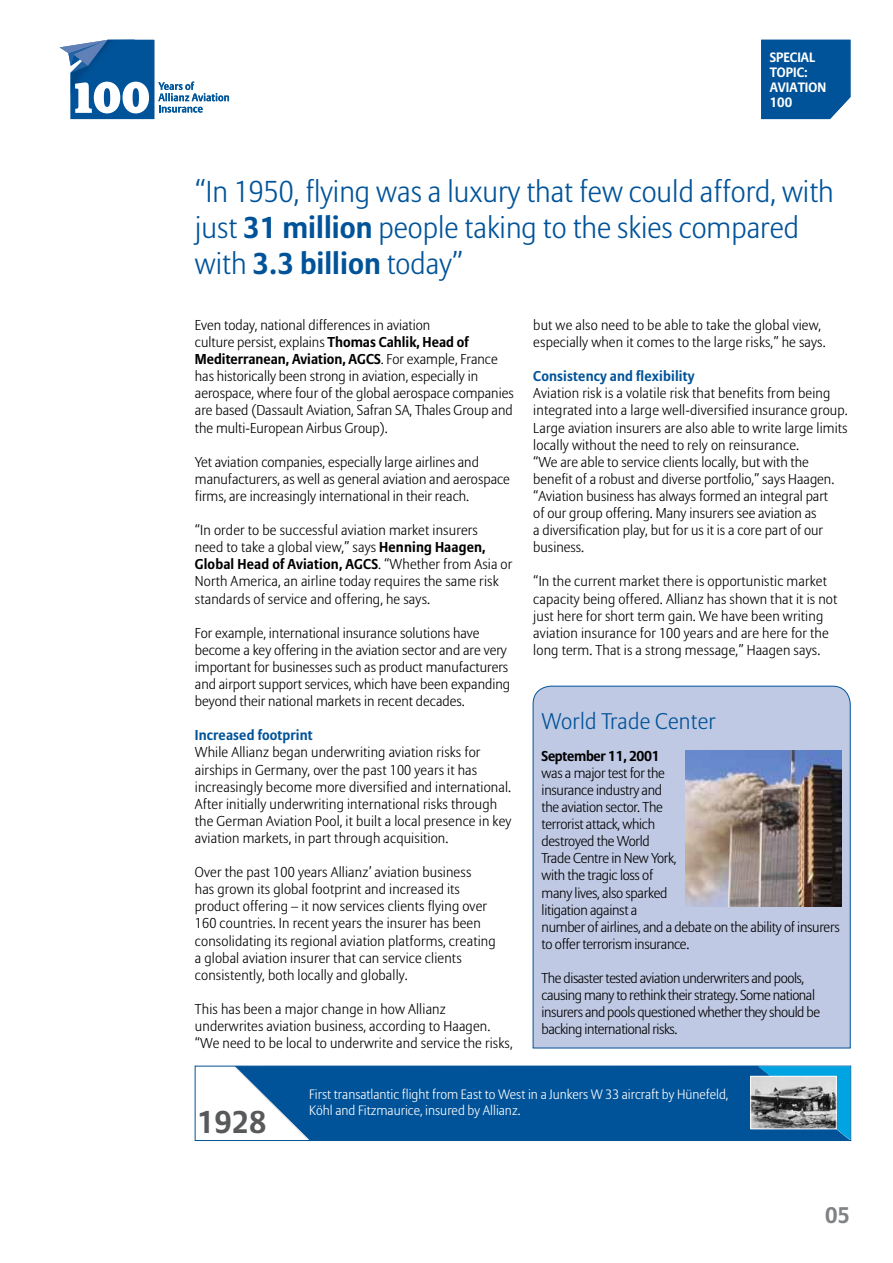
<style>
.page{position:relative;width:893px;height:1263px;background:#fff}
.page>*{position:absolute;margin:0;border:0;box-sizing:border-box;transform-origin:0 0}
.t1{font:700 31.35px "Allianz Sans";color:#58595b}
.t2{font:300 30px/36px "Allianz Sans";color:#005399}
.t3{font:300 22.5px "Allianz Sans";letter-spacing:.01em;color:#005399}
.t4{font:700 22.5px "Allianz Sans";color:#808285}
.t5{font:300 14.25px/17.1px "Allianz Sans";letter-spacing:.01em;color:#000}
.t6{font:300 14.25px/17.1px "Allianz Sans";letter-spacing:-.02em;color:#000}
.t7{font:300 14.25px/17.1px "Allianz Sans";letter-spacing:-.03em;color:#000}
.t8{font:700 14.25px "Allianz Sans";letter-spacing:.01em;color:#005399}
.t9{font:700 14.25px "Allianz Sans";letter-spacing:-.02em;color:#000}
.t10{font:300 13.5px/16.2px "Allianz Sans";color:#fff}
.t11{font:700 13.5px/15px "Allianz Sans";color:#fff}
.s1{font-weight:700}
</style>
<div class="page">
<div style="left:761px;top:40px;width:89px;height:79px;background:#005399"></div>
<svg style="left:234px;top:1065px;width:618px;height:76px;background:#1561a1"></svg>
<div style="left:195px;top:1066px;width:656px;height:75px;border:1px solid #005399"></div>
<svg style="left:758px;top:1066px;width:92px;height:74px;background:#0b8ac8"></svg>
<div style="left:533px;top:686px;width:318px;height:362px;background:#c0c9e3"></div>
<img style="left:686px;top:750px;width:156px;height:156px">
<img style="left:752px;top:1078px;width:82px;height:49px">
<div style="left:750px;top:1076px;width:86px;height:53px;border:1px solid #fff"></div>
<svg style="left:60px;top:40px;width:169px;height:79px"></svg>
<p class="t11" style="left:770px;top:50px;width:58px">SPECIAL<br>Topic:<br>AVIATION<br>100</p>
<h2 class="t2" style="left:195px;top:175px;width:640px">“In 1950, flying was a luxury that few could afford, with just <span class="s1">31 million</span> people taking to the skies compared with <span class="s1">3.3 billion</span> today”</h2>
<p class="t5" style="left:195px;top:317px;width:320px">Even today, national differences in aviation<br>culture persist, explains <span class="s1">Thomas Cahlik, Head of Mediterranean, Aviation, AGCS</span>. For example, France has historically been strong in aviation, especially in aerospace, where four of the global aerospace companies are based (Dassault Aviation, Safran SA, Thales Group and the multi-European Airbus Group).</p>
<p class="t5" style="left:195px;top:454px;width:317px">Yet aviation companies, especially large airlines and manufacturers, as well as general aviation and aerospace firms, are increasingly international in their reach.</p>
<p class="t5" style="left:195px;top:522px;width:319px">“In order to be successful aviation market insurers<br>need to take a global view,” says <span class="s1">Henning Haagen, Global Head of Aviation, AGCS</span>. “Whether from Asia or North America, an airline today requires the same risk standards of service and offering, he says.</p>
<p class="t5" style="left:195px;top:625px;width:317px">For example, international insurance solutions have become a key offering in the aviation sector and are very important for businesses such as product manufacturers and airport support services, which have been expanding beyond their national markets in recent decades.</p>
<p class="t8" style="left:195px;top:726px;width:119px">Increased footprint</p>
<p class="t5" style="left:195px;top:744px;width:318px">While Allianz began underwriting aviation risks for airships in Germany, over the past 100 years it has increasingly become more diversified and international.<br>After initially underwriting international risks through the German Aviation Pool, it built a local presence in key aviation markets, in part through acquisition.</p>
<p class="t5" style="left:195px;top:864px;width:302px">Over the past 100 years Allianz’ aviation business<br>has grown its global footprint and increased its product offering – it now services clients flying over 160 countries. In recent years the insurer has been consolidating its regional aviation platforms, creating a global aviation insurer that can service clients consistently, both locally and globally.</p>
<p class="t5" style="left:195px;top:1001px;width:319px">This has been a major change in how Allianz underwrites aviation business, according to Haagen. “We need to be local to underwrite and service the risks,</p>
<p class="t5" style="left:533px;top:317px;width:294px">but we also need to be able to take the global view, especially when it comes to the large risks,” he says.</p>
<p class="t8" style="left:533px;top:367px;width:163px">Consistency and flexibility</p>
<p class="t5" style="left:533px;top:385px;width:316px">Aviation risk is a volatile risk that benefits from being integrated into a large well-diversified insurance group.<br>Large aviation insurers are also able to write large limits locally without the need to rely on reinsurance.<br>“We are able to service clients locally, but with the benefit of a robust and diverse portfolio,” says Haagen. “Aviation business has always formed an integral part<br>of our group offering. Many insurers see aviation as<br>a diversification play, but for us it is a core part of our business.</p>
<p class="t5" style="left:533px;top:573px;width:306px">“In the current market there is opportunistic market capacity being offered. Allianz has shown that it is not just here for short term gain. We have been writing aviation insurance for 100 years and are here for the long term. That is a strong message,” Haagen says.</p>
<h3 class="t3" style="left:542px;top:707px;width:176px">World Trade Center</h3>
<p class="t9" style="left:542px;top:747px;width:120px">September 11, 2001</p>
<p class="t6" style="left:542px;top:765px;width:300px">was a major test for the<br>insurance industry and<br>the aviation sector. The<br>terrorist attack, which<br>destroyed the World<br>Trade Centre in New York,<br>with the tragic loss of<br>many lives, also sparked<br>litigation against a<br>number of airlines, and a debate on the ability of insurers to offer terrorism insurance.</p>
<p class="t7" style="left:542px;top:970px;width:280px">The disaster tested aviation underwriters and pools, causing many to rethink their strategy. Some national insurers and pools questioned whether they should be backing international risks.</p>
<h1 class="t1" style="left:197px;top:1102px;width:71px">1928</h1>
<p class="t10" style="left:309px;top:1086px;width:421px">First transatlantic flight from East to West in a Junkers W 33 aircraft by Hünefeld,<br>Köhl and Fitzmaurice, insured by Allianz.</p>
<h3 class="t4" style="left:825px;top:1201px;width:26px">05</h3>
</div>
